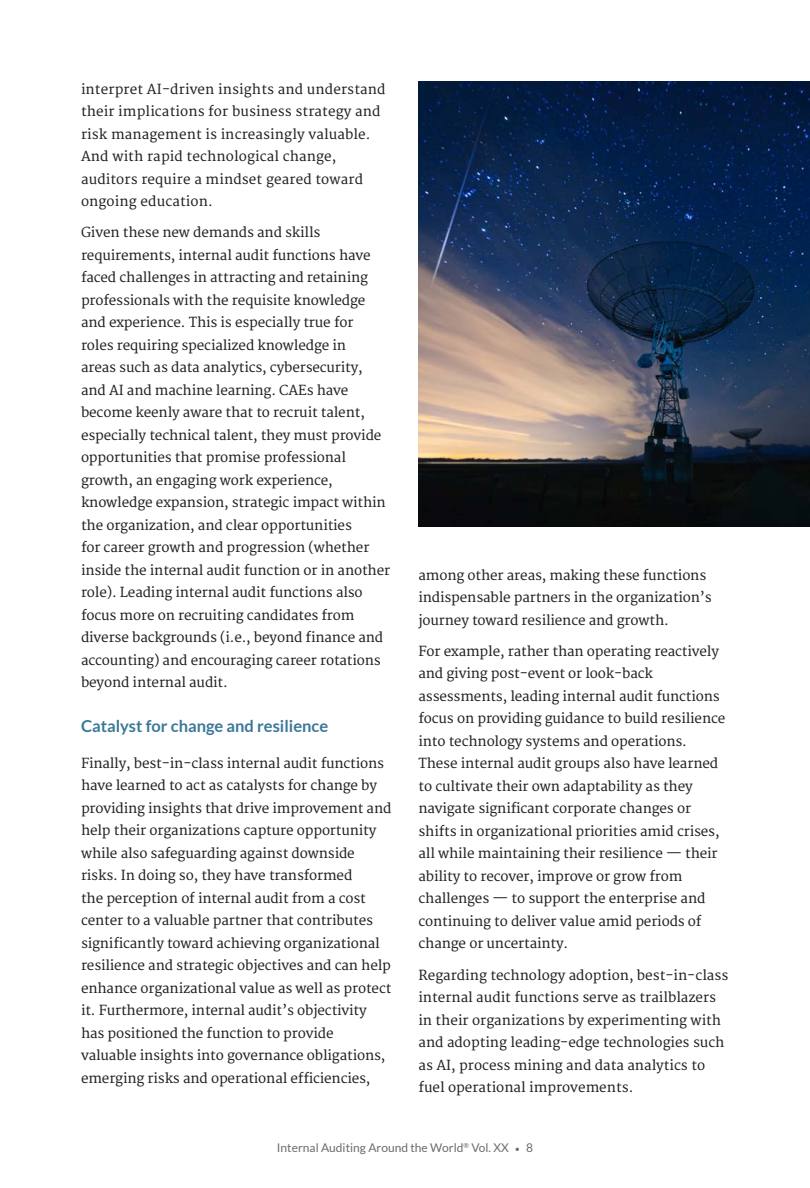
<style>
.page{position:relative;width:810px;height:1188px;background:#fff}
.page>*{position:absolute;margin:0;border:0;box-sizing:border-box;transform-origin:0 0}
.Subhead-1_PRO_Blue{font:700 16.5px "Lato";color:#3b7898}
.Body{font:13.5px/22.5px "Merriweather";letter-spacing:-.01em;color:#231f20}
.Body-2{font:13.5px/22.5px "Merriweather";letter-spacing:.01em;color:#231f20}
.t1{font:12px "Lato";color:#6c6c6f}
.s1{font-size:9px}
</style>
<div class="page">
<img style="left:418px;top:81px;width:392px;height:445px">
<p class="Body-2" style="left:81px;top:78px;width:306px">interpret AI-driven insights and understand their implications for business strategy and risk management is increasingly valuable.<br>And with rapid technological change, auditors require a mindset geared toward ongoing education.</p>
<p class="Body" style="left:81px;top:222px;width:311px">Given these new demands and skills requirements, internal audit functions have faced challenges in attracting and retaining professionals with the requisite knowledge and experience. This is especially true for<br>roles requiring specialized knowledge in<br>areas such as data analytics, cybersecurity, and AI and machine learning. CAEs have become keenly aware that to recruit talent, especially technical talent, they must provide opportunities that promise professional growth, an engaging work experience, knowledge expansion, strategic impact within the organization, and clear opportunities<br>for career growth and progression (whether inside the internal audit function or in another role). Leading internal audit functions also focus more on recruiting candidates from diverse backgrounds (i.e., beyond finance and accounting) and encouraging career rotations beyond internal audit.</p>
<p class="Subhead-1_PRO_Blue" style="left:81px;top:716px;width:249px">Catalyst for change and resilience</p>
<p class="Body" style="left:81px;top:752px;width:312px">Finally, best-in-class internal audit functions have learned to act as catalysts for change by providing insights that drive improvement and help their organizations capture opportunity while also safeguarding against downside risks. In doing so, they have transformed<br>the perception of internal audit from a cost center to a valuable partner that contributes significantly toward achieving organizational resilience and strategic objectives and can help enhance organizational value as well as protect it. Furthermore, internal audit’s objectivity has positioned the function to provide valuable insights into governance obligations, emerging risks and operational efficiencies,</p>
<p class="Body" style="left:418px;top:564px;width:295px">among other areas, making these functions indispensable partners in the organization’s journey toward resilience and growth.</p>
<p class="Body" style="left:418px;top:640px;width:308px">For example, rather than operating reactively and giving post-event or look-back assessments, leading internal audit functions focus on providing guidance to build resilience into technology systems and operations.<br>These internal audit groups also have learned to cultivate their own adaptability as they navigate significant corporate changes or shifts in organizational priorities amid crises, all while maintaining their resilience — their ability to recover, improve or grow from challenges — to support the enterprise and continuing to deliver value amid periods of change or uncertainty.</p>
<p class="Body" style="left:418px;top:964px;width:311px">Regarding technology adoption, best-in-class internal audit functions serve as trailblazers in their organizations by experimenting with and adopting leading-edge technologies such as AI, process mining and data analytics to fuel operational improvements.</p>
<p class="t1" style="left:277px;top:1141px;width:258px">Internal Auditing Around the World<sup>®</sup> Vol. XX <span class="s1">•</span> 8</p>
</div>
